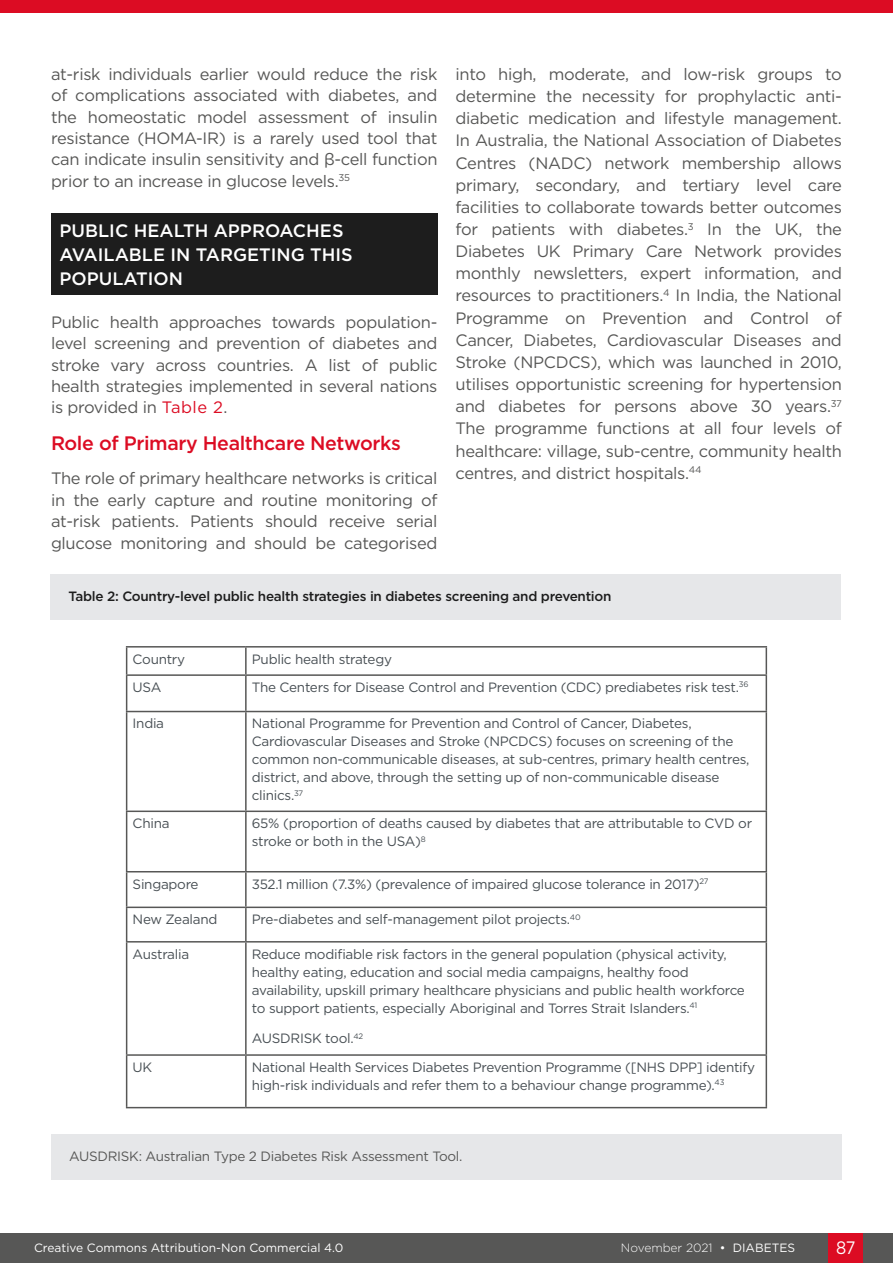
<style>
.page{position:relative;width:893px;height:1263px;background:#fff}
.page>*{position:absolute;margin:0;border:0;box-sizing:border-box;transform-origin:0 0}
.H2__Heading_2{font:500 19.5px "Gotham";letter-spacing:-.02em;color:#dc0c23}
.H1__Heading_1{font:500 18px/24.3px "Gotham";color:#fff}
.t1{font:18px "Gotham";color:#fff;scale:.9 1}
.Body_Text__Justifica{font:16.5px/22.2px "Gotham";letter-spacing:-.02em;color:#575756;text-align:justify}
.Body_Text{font:13.5px/18px "Gotham";letter-spacing:-.02em;color:#484f54}
.t2{font:500 13.5px "Gotham";letter-spacing:-.02em;color:#1d1d1d}
.t3{font:13.5px "Gotham";letter-spacing:-.02em;color:#575756}
.t4{font:12px "Gotham";color:#fff}
.t5{font:300 12px "Gotham";color:#fff}
.s1{color:#dc0c23}
.s2{font-weight:400}
</style>
<div class="page">
<div style="left:0;top:1233px;width:893px;height:30px;background:#575756"></div>
<div style="left:829px;top:1233px;width:34px;height:30px;background:#dc0c23"></div>
<div style="left:51px;top:214px;width:386px;height:81px;background:#1d1d1d"></div>
<div style="left:50px;top:574px;width:791px;height:45px;background:#e6e7e9"></div>
<div style="left:51px;top:1134px;width:791px;height:45px;background:#e6e7e9"></div>
<hr style="left:126px;top:646px;width:120px;height:1px;background:#575756">
<svg style="left:126px;top:647px;width:1px;height:27px"></svg>
<hr style="left:246px;top:646px;width:521px;height:1px;background:#575756">
<hr style="left:245px;top:647px;width:2px;height:27px;background:#575756">
<svg style="left:766px;top:647px;width:1px;height:27px"></svg>
<hr style="left:126px;top:674px;width:120px;height:2px;background:#575756">
<hr style="left:126px;top:676px;width:1px;height:35px;background:#575756">
<hr style="left:246px;top:674px;width:521px;height:2px;background:#575756">
<hr style="left:245px;top:676px;width:2px;height:35px;background:#575756">
<hr style="left:766px;top:676px;width:1px;height:35px;background:#575756">
<hr style="left:126px;top:711px;width:120px;height:1px;background:#575756">
<hr style="left:126px;top:712px;width:1px;height:98px;background:#575756">
<hr style="left:246px;top:711px;width:521px;height:1px;background:#575756">
<hr style="left:245px;top:712px;width:2px;height:98px;background:#575756">
<hr style="left:766px;top:712px;width:1px;height:98px;background:#575756">
<hr style="left:126px;top:810px;width:120px;height:2px;background:#575756">
<hr style="left:126px;top:812px;width:1px;height:59px;background:#575756">
<hr style="left:246px;top:810px;width:521px;height:2px;background:#575756">
<hr style="left:245px;top:812px;width:2px;height:59px;background:#575756">
<hr style="left:766px;top:812px;width:1px;height:59px;background:#575756">
<hr style="left:126px;top:871px;width:120px;height:1px;background:#575756">
<hr style="left:126px;top:872px;width:1px;height:34px;background:#575756">
<hr style="left:246px;top:871px;width:521px;height:1px;background:#575756">
<hr style="left:245px;top:872px;width:2px;height:34px;background:#575756">
<hr style="left:766px;top:872px;width:1px;height:34px;background:#575756">
<hr style="left:126px;top:906px;width:120px;height:2px;background:#575756">
<hr style="left:126px;top:908px;width:1px;height:33px;background:#575756">
<hr style="left:246px;top:906px;width:521px;height:2px;background:#575756">
<hr style="left:245px;top:908px;width:2px;height:33px;background:#575756">
<hr style="left:766px;top:908px;width:1px;height:33px;background:#575756">
<hr style="left:126px;top:941px;width:120px;height:1px;background:#575756">
<hr style="left:126px;top:942px;width:1px;height:112px;background:#575756">
<hr style="left:246px;top:941px;width:521px;height:1px;background:#575756">
<hr style="left:245px;top:942px;width:2px;height:112px;background:#575756">
<hr style="left:766px;top:942px;width:1px;height:112px;background:#575756">
<hr style="left:126px;top:1054px;width:120px;height:2px;background:#575756">
<hr style="left:126px;top:1056px;width:1px;height:51px;background:#575756">
<hr style="left:246px;top:1054px;width:521px;height:2px;background:#575756">
<hr style="left:245px;top:1056px;width:2px;height:51px;background:#575756">
<hr style="left:766px;top:1056px;width:1px;height:51px;background:#575756">
<hr style="left:126px;top:1107px;width:120px;height:1px;background:#575756">
<hr style="left:246px;top:1107px;width:521px;height:1px;background:#575756">
<div style="left:0;top:0;width:893px;height:13px;background:#dc0c23"></div>
<p class="Body_Text__Justifica" style="left:51px;top:63px;width:388px;line-height:21.3px">at-risk individuals earlier would reduce the risk of complications associated with diabetes, and the homeostatic model assessment of insulin resistance (HOMA-IR) is a rarely used tool that can indicate insulin sensitivity and β-cell function prior to an increase in glucose levels.<sup>35</sup></p>
<p class="H1__Heading_1" style="left:60px;top:218px;width:295px">PUBLIC HEALTH APPROACHES<br>AVAILABLE IN TARGETING THIS<br>POPULATION</p>
<p class="Body_Text__Justifica" style="left:51px;top:311px;width:388px;line-height:21.3px">Public health approaches towards population&shy;level screening and prevention of diabetes and stroke vary across countries. A list of public health strategies implemented in several nations is provided in <span class="s1">Table 2</span>.</p>
<p class="H2__Heading_2" style="left:51px;top:431px;width:351px">Role of Primary Healthcare Networks</p>
<p class="Body_Text__Justifica" style="left:51px;top:468px;width:388px;line-height:21.3px">The role of primary healthcare networks is critical in the early capture and routine monitoring of at-risk patients. Patients should receive serial glucose monitoring and should be categorised</p>
<p class="Body_Text__Justifica" style="left:455px;top:63px;width:388px">into high, moderate, and low-risk groups to determine the necessity for prophylactic anti&shy;diabetic medication and lifestyle management.<br>In Australia, the National Association of Diabetes Centres (NADC) network membership allows primary, secondary, and tertiary level care facilities to collaborate towards better outcomes for patients with diabetes.<sup>3</sup> In the UK, the Diabetes UK Primary Care Network provides monthly newsletters, expert information, and resources to practitioners.<sup>4</sup> In India, the National Programme on Prevention and Control of Cancer, Diabetes, Cardiovascular Diseases and Stroke (NPCDCS), which was launched in 2010, utilises opportunistic screening for hypertension and diabetes for persons above 30 years.<sup>37<br></sup>The programme functions at all four levels of healthcare: village, sub-centre, community health centres, and district hospitals.<sup>44</sup></p>
<p class="t2" style="left:68px;top:588px;width:545px">Table 2: Country-level public health strategies in diabetes screening and prevention</p>
<p class="Body_Text" style="left:133px;top:649px;width:54px">Country</p>
<p class="Body_Text" style="left:252px;top:649px;width:142px">Public health strategy</p>
<p class="Body_Text" style="left:133px;top:678px;width:30px">USA</p>
<p class="Body_Text" style="left:252px;top:678px;width:498px">The Centers for Disease Control and Prevention (CDC) prediabetes risk test.<sup>36</sup></p>
<p class="Body_Text" style="left:133px;top:714px;width:33px">India</p>
<p class="Body_Text" style="left:252px;top:714px;width:499px">National Programme for Prevention and Control of Cancer, Diabetes, Cardiovascular Diseases and Stroke (NPCDCS) focuses on screening of the common non-communicable diseases, at sub-centres, primary health centres, district, and above, through the setting up of non-communicable disease clinics.<sup>37</sup></p>
<p class="Body_Text" style="left:133px;top:814px;width:38px">China</p>
<p class="Body_Text" style="left:252px;top:814px;width:502px">65% (proportion of deaths caused by diabetes that are attributable to CVD or stroke or both in the USA)<sup>8</sup></p>
<p class="Body_Text" style="left:133px;top:874px;width:67px">Singapore</p>
<p class="Body_Text" style="left:252px;top:874px;width:458px">352.1 million (7.3%) (prevalence of impaired glucose tolerance in 2017)<sup>27</sup></p>
<p class="Body_Text" style="left:133px;top:910px;width:86px">New Zealand</p>
<p class="Body_Text" style="left:252px;top:910px;width:330px">Pre-diabetes and self-management pilot projects.<sup>40</sup></p>
<p class="Body_Text" style="left:133px;top:944px;width:58px">Australia</p>
<p class="Body_Text" style="left:252px;top:944px;width:495px">Reduce modifiable risk factors in the general population (physical activity, healthy eating, education and social media campaigns, healthy food availability, upskill primary healthcare physicians and public health workforce to support patients, especially Aboriginal and Torres Strait Islanders.<sup>41</sup></p>
<p class="Body_Text" style="left:252px;top:1029px;width:113px">AUSDRISK tool.<sup>42</sup></p>
<p class="Body_Text" style="left:133px;top:1058px;width:21px">UK</p>
<p class="Body_Text" style="left:252px;top:1058px;width:505px">National Health Services Diabetes Prevention Programme ([NHS DPP] identify high-risk individuals and refer them to a behaviour change programme).<sup>43</sup></p>
<p class="t3" style="left:69px;top:1148px;width:395px">AUSDRISK: Australian Type 2 Diabetes Risk Assessment Tool.</p>
<p class="t4" style="left:34px;top:1240px;width:311px">Creative Commons Attribution-Non Commercial 4.0</p>
<p class="t5" style="left:621px;top:1240px;width:176px">November 2021 <span class="s2">• DIABETES</span></p>
<p class="t1" style="left:836px;top:1236px;width:23px">87</p>
</div>
